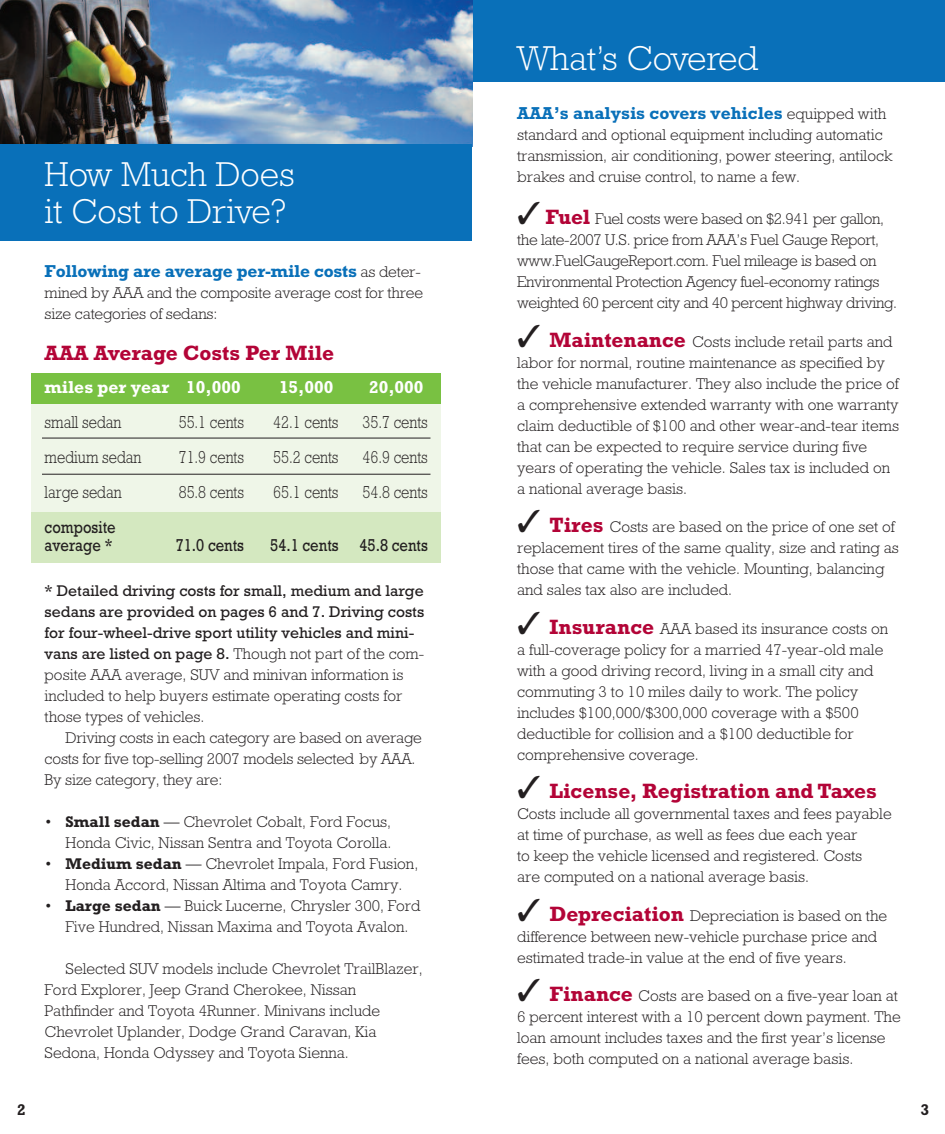
<style>
.page{position:relative;width:945px;height:1134px;background:#fff}
.page>*{position:absolute;margin:0;border:0;box-sizing:border-box;transform-origin:0 0}
.t1{font:300 35px/36.8px "Rockwell";color:#fff}
.t2{font:700 21px "Rockwell";color:#b30437}
.t3{font:300 17.5px "Rockwell";color:#231f20;scale:.85 1}
.t4{font:700 17.5px "Rockwell";letter-spacing:-.01em;color:#0970b9}
.t5{font:17.5px/17.5px "Rockwell";color:#231f20;scale:.85 1}
.t6{font:700 17.5px "Rockwell";color:#fff}
.t7{font:300 15.75px/21px "Rockwell";color:#231f20}
.t8{font:15.75px/21px "Rockwell";color:#231f20}
.t9{font:300 15.75px/21px "Rockwell";letter-spacing:-.02em;color:#231f20}
.t10{font:700 15.75px "Rockwell";color:#231f20}
.s1{font-weight:300;font-size:15.75px;color:#231f20}
.s2{font-weight:300}
.s3{font-weight:700}
.s4{font-weight:700;font-size:21px;color:#b30437}
.s5{color:#231f20}
</style>
<div class="page">
<div style="left:467px;top:0;width:478px;height:82px;background:#0970b9"></div>
<img style="left:0;top:0;width:473px;height:147px">
<div style="left:0;top:144px;width:472px;height:97px;background:#0970b9"></div>
<div style="left:32px;top:398px;width:409px;height:117px;background:#eff6e8"></div>
<div style="left:32px;top:512px;width:409px;height:51px;background:#d4e8c0"></div>
<div style="left:32px;top:373px;width:409px;height:30px;background:#79c142"></div>
<hr style="left:42px;top:438px;width:388px;height:1px;background:#231f20">
<hr style="left:42px;top:474px;width:388px;height:1px;background:#231f20">
<h1 class="t1" style="left:45px;top:159px;width:252px">How Much Does it Cost to Drive?</h1>
<p class="t4" style="left:45px;top:265px;width:378px">Following are average per-mile costs <span class="s1">as deter-</span></p>
<p class="t7" style="left:45px;top:284px;width:380px">mined by AAA and the composite average cost for three size categories of sedans:</p>
<h2 class="t2" style="left:45px;top:346px;width:291px">AAA Average Costs Per Mile</h2>
<p class="t6" style="left:45px;top:381px;width:198px">miles per year 10,000</p>
<p class="t6" style="left:279px;top:381px;width:56px">15,000</p>
<p class="t6" style="left:369px;top:381px;width:56px">20,000</p>
<p class="t3" style="left:45px;top:416px;width:92px">small sedan</p>
<p class="t3" style="left:179px;top:416px;width:78px">55.1 cents</p>
<p class="t3" style="left:273px;top:416px;width:78px">42.1 cents</p>
<p class="t3" style="left:363px;top:416px;width:78px">35.7 cents</p>
<p class="t3" style="left:45px;top:451px;width:115px">medium sedan</p>
<p class="t3" style="left:179px;top:451px;width:78px">71.9 cents</p>
<p class="t3" style="left:273px;top:451px;width:78px">55.2 cents</p>
<p class="t3" style="left:363px;top:451px;width:78px">46.9 cents</p>
<p class="t3" style="left:45px;top:486px;width:92px">large sedan</p>
<p class="t3" style="left:179px;top:486px;width:78px">85.8 cents</p>
<p class="t3" style="left:273px;top:486px;width:78px">65.1 cents</p>
<p class="t3" style="left:363px;top:486px;width:78px">54.8 cents</p>
<p class="t5" style="left:45px;top:520px;width:85px">composite average *</p>
<p class="t5" style="left:176px;top:538px;width:82px">71.0 cents</p>
<p class="t5" style="left:270px;top:538px;width:187px">54.1 cents 45.8 cents</p>
<p class="t8" style="left:45px;top:582px;width:381px">* Detailed driving costs for small, medium and large sedans are provided on pages 6 and 7. Driving costs for four-wheel-drive sport utility vehicles and mini&shy;vans are listed on page 8. <span class="s2">Though not part of the com&shy;posite AAA average, SUV and minivan information is included to help buyers estimate operating costs for those types of vehicles.</span></p>
<p class="t7" style="left:45px;top:729px;width:379px;text-indent:21px">Driving costs in each category are based on average costs for five top-selling 2007 models selected by AAA.<br>By size category, they are:</p>
<p class="t7" style="left:45px;top:813px;width:348px;text-align:right">• <span class="s3">Small sedan</span> — Chevrolet Cobalt, Ford Focus,<br>Honda Civic, Nissan Sentra and Toyota Corolla.</p>
<p class="t7" style="left:45px;top:855px;width:375px;text-align:center">• <span class="s3">Medium sedan</span> — Chevrolet Impala, Ford Fusion,<br>Honda Accord, Nissan Altima and Toyota Camry.</p>
<p class="t7" style="left:45px;top:897px;width:377px;text-align:center">• <span class="s3">Large sedan</span> — Buick Lucerne, Chrysler 300, Ford<br>Five Hundred, Nissan Maxima and Toyota Avalon.</p>
<p class="t7" style="left:45px;top:960px;width:379px;text-indent:21px">Selected SUV models include Chevrolet TrailBlazer, Ford Explorer, Jeep Grand Cherokee, Nissan Pathfinder and Toyota 4Runner. Minivans include Chevrolet Uplander, Dodge Grand Caravan, Kia Sedona, Honda Odyssey and Toyota Sienna.</p>
<h1 class="t1" style="left:517px;top:44px;width:243px">What’s Covered</h1>
<p class="t4" style="left:517px;top:107px;width:371px">AAA’s analysis covers vehicles <span class="s1">equipped with</span></p>
<p class="t7" style="left:517px;top:126px;width:377px">standard and optional equipment including automatic transmission, air conditioning, power steering, antilock brakes and cruise control, to name a few.</p>
<p class="t9" style="left:517px;top:210px;width:381px">✓ <span class="s4">Fuel</span> Fuel costs were based on $2.941 per gallon, the late-2007 U.S. price from AAA’s Fuel Gauge Report, www.FuelGaugeReport.com. Fuel mileage is based on Environmental Protection Agency fuel-economy ratings weighted 60 percent city and 40 percent highway driving.</p>
<p class="t7" style="left:517px;top:333px;width:383px">✓ <span class="s4">Maintenance</span> Costs include retail parts and labor for normal, routine maintenance as specified by the vehicle manufacturer. They also include the price of a comprehensive extended warranty with one warranty claim deductible of $100 and other wear-and-tear items that can be expected to require service during five years of operating the vehicle. Sales tax is included on a national average basis.</p>
<p class="t7" style="left:517px;top:518px;width:383px">✓ <span class="s4">Tires</span> Costs are based on the price of one set of replacement tires of the same quality, size and rating as those that came with the vehicle. Mounting, balancing and sales tax also are included.</p>
<p class="t7" style="left:517px;top:620px;width:372px">✓ <span class="s4">Insurance</span> AAA based its insurance costs on a full-coverage policy for a married 47-year-old male with a good driving record, living in a small city and commuting 3 to 10 miles daily to work. The policy includes $100,000/$300,000 coverage with a $500 deductible for collision and a $100 deductible for comprehensive coverage.</p>
<h2 class="t2" style="left:517px;top:784px;width:361px"><span class="s5">✓</span> License, Registration and Taxes</h2>
<p class="t7" style="left:517px;top:805px;width:376px">Costs include all governmental taxes and fees payable at time of purchase, as well as fees due each year<br>to keep the vehicle licensed and registered. Costs<br>are computed on a national average basis.</p>
<p class="t7" style="left:517px;top:907px;width:372px">✓ <span class="s4">Depreciation</span> Depreciation is based on the difference between new-vehicle purchase price and estimated trade-in value at the end of five years.</p>
<p class="t7" style="left:517px;top:987px;width:385px">✓ <span class="s4">Finance</span> Costs are based on a five-year loan at 6 percent interest with a 10 percent down payment. The loan amount includes taxes and the first year’s license fees, both computed on a national average basis.</p>
<p class="t10" style="left:17px;top:1104px;width:10px">2</p>
<p class="t10" style="left:921px;top:1104px;width:10px">3</p>
</div>
